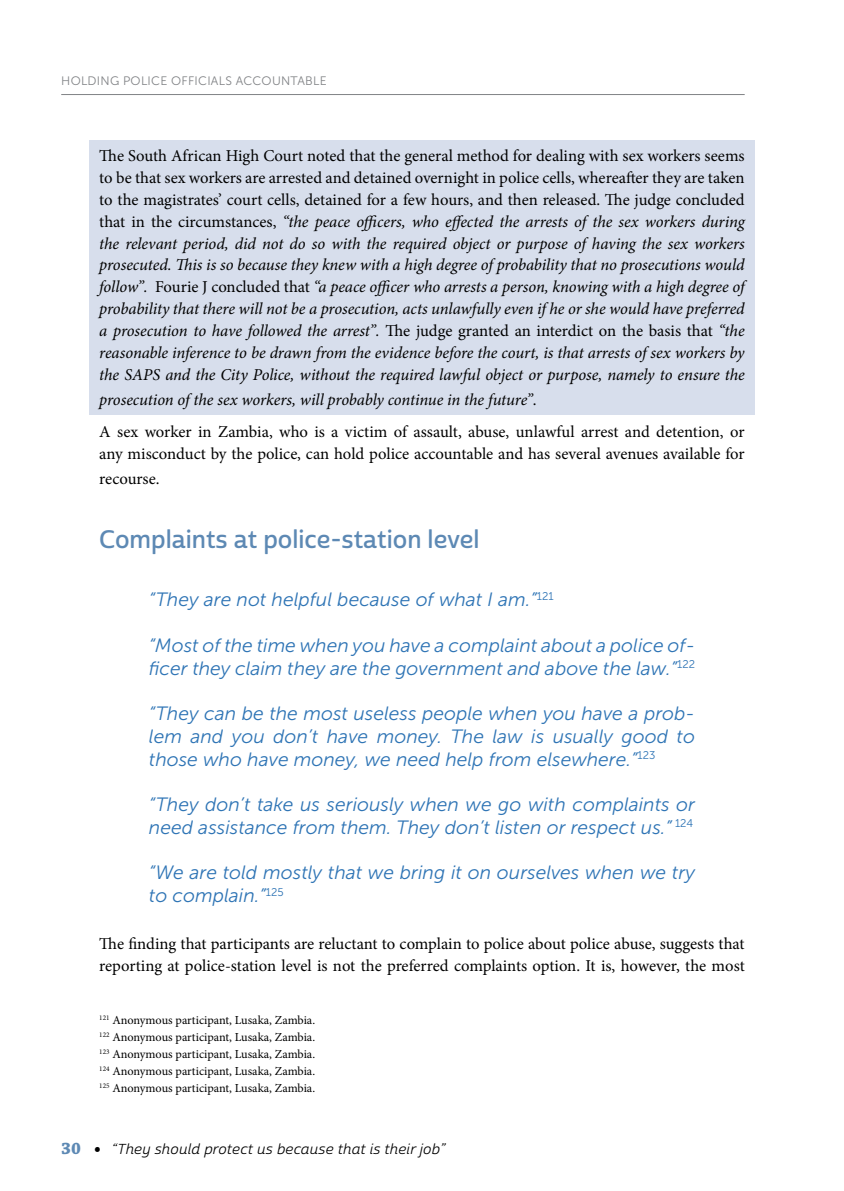
<style>
.page{position:relative;width:844px;height:1191px;background:#fff}
.page>*{position:absolute;margin:0;border:0;box-sizing:border-box;transform-origin:0 0}
.t1{font:24.5px "Cabrito Sans Nor Dem";color:#5d89b4}
.t2{font:italic 19.25px/22.8px "Museo Sans 300";color:#2e74b5}
.t3{font:italic 16.62px/21.9px "Minion Pro";letter-spacing:-.01em;color:#000;text-align:justify}
.t4{font:16.62px/31.8px "Minion Pro";letter-spacing:-.005em;color:#000}
.t5{font:italic expanded 14px "Cabrito Sans";color:#000}
.t6{font:12.25px/17.2px "Minion Pro";letter-spacing:-.005em;color:#000;text-align:justify}
.t7{font:12.25px "Museo Sans 300";letter-spacing:.02em;color:#808285}
.s1{font-style:normal}
.s2{font-style:italic}
.s3{font-family:"Chaparral Pro";font-weight:700;font-style:normal;font-stretch:normal;font-size:17.5px;color:#5d89b4}
.s4{font-family:"Chaparral Pro";font-weight:700;font-style:normal;font-stretch:normal;font-size:17.5px}
</style>
<div class="page">
<hr style="left:61px;top:94px;width:683px;height:1px;background:#808285">
<div style="left:89px;top:140px;width:665px;height:274px;background:#d7deec"></div>
<p class="t7" style="left:61px;top:74px;width:267px">HOLDING POLICE OFFICIALS ACCOUNTABLE</p>
<p class="t3" style="left:99px;top:145px;width:646px"><span class="s1">The South African High Court noted that the general method for dealing with sex workers seems to be that sex workers are arrested and detained overnight in police cells, whereafter they are taken to the magistrates’ court cells, detained for a few hours, and then released. The judge concluded that in the circumstances,</span> “the peace officers, who effected the arrests of the sex workers during the relevant period, did not do so with the required object or purpose of having the sex workers prosecuted. This is so because they knew with a high degree of probability that no prosecutions would follow”. <span class="s1">Fourie J concluded that</span> “a peace officer who arrests a person, knowing with a high degree of probability that there will not be a prosecution, acts unlawfully even if he or she would have preferred a prosecution to have followed the arrest”. <span class="s1">The judge granted an interdict on the basis that</span> “the reasonable inference to be drawn from the evidence before the court, is that arrests of sex workers by the SAPS and the City Police, without the required lawful object or purpose, namely to ensure the</p>
<p class="t4" style="left:99px;top:384px;width:646px"><span class="s2">prosecution of the sex workers, will probably continue in the future”</span>.<br>A sex worker in Zambia, who is a victim of assault, abuse, unlawful arrest and detention, or</p>
<p class="t4" style="left:99px;top:441px;width:646px;line-height:25.2px">any misconduct by the police, can hold police accountable and has several avenues available for recourse.</p>
<h1 class="t1" style="left:99px;top:525px;width:382px">Complaints at police-station level</h1>
<p class="t2" style="left:149px;top:588px;width:406px">“They are not helpful because of what I am.”<sup>121</sup></p>
<p class="t2" style="left:149px;top:634px;width:547px">“Most of the time when you have a complaint about a police of&shy;ficer they claim they are the government and above the law.”<sup>122</sup></p>
<p class="t2" style="left:149px;top:702px;width:547px;text-align:justify">“They can be the most useless people when you have a prob&shy;lem and you don’t have money. The law is usually good to those who have money, we need help from elsewhere.”<sup>123</sup></p>
<p class="t2" style="left:149px;top:793px;width:547px">“They don’t take us seriously when we go with complaints or need assistance from them. They don’t listen or respect us.” <sup>124</sup></p>
<p class="t2" style="left:149px;top:861px;width:547px">“We are told mostly that we bring it on ourselves when we try to complain.”<sup>125</sup></p>
<p class="t4" style="left:99px;top:933px;width:646px;line-height:21.9px">The finding that participants are reluctant to complain to police about police abuse, suggests that reporting at police-station level is not the preferred complaints option. It is, however, the most</p>
<p class="t6" style="left:99px;top:1011px;width:217px"><sup>121</sup> Anonymous participant, Lusaka, Zambia.<br><sup>122</sup> Anonymous participant, Lusaka, Zambia.<br><sup>123</sup> Anonymous participant, Lusaka, Zambia.<br><sup>124</sup> Anonymous participant, Lusaka, Zambia.<br><sup>125</sup> Anonymous participant, Lusaka, Zambia.</p>
<p class="t5" style="left:61px;top:1140px;width:385px"><span class="s3">30</span> <span class="s4">•</span> “They should protect us because that is their job”</p>
</div>
